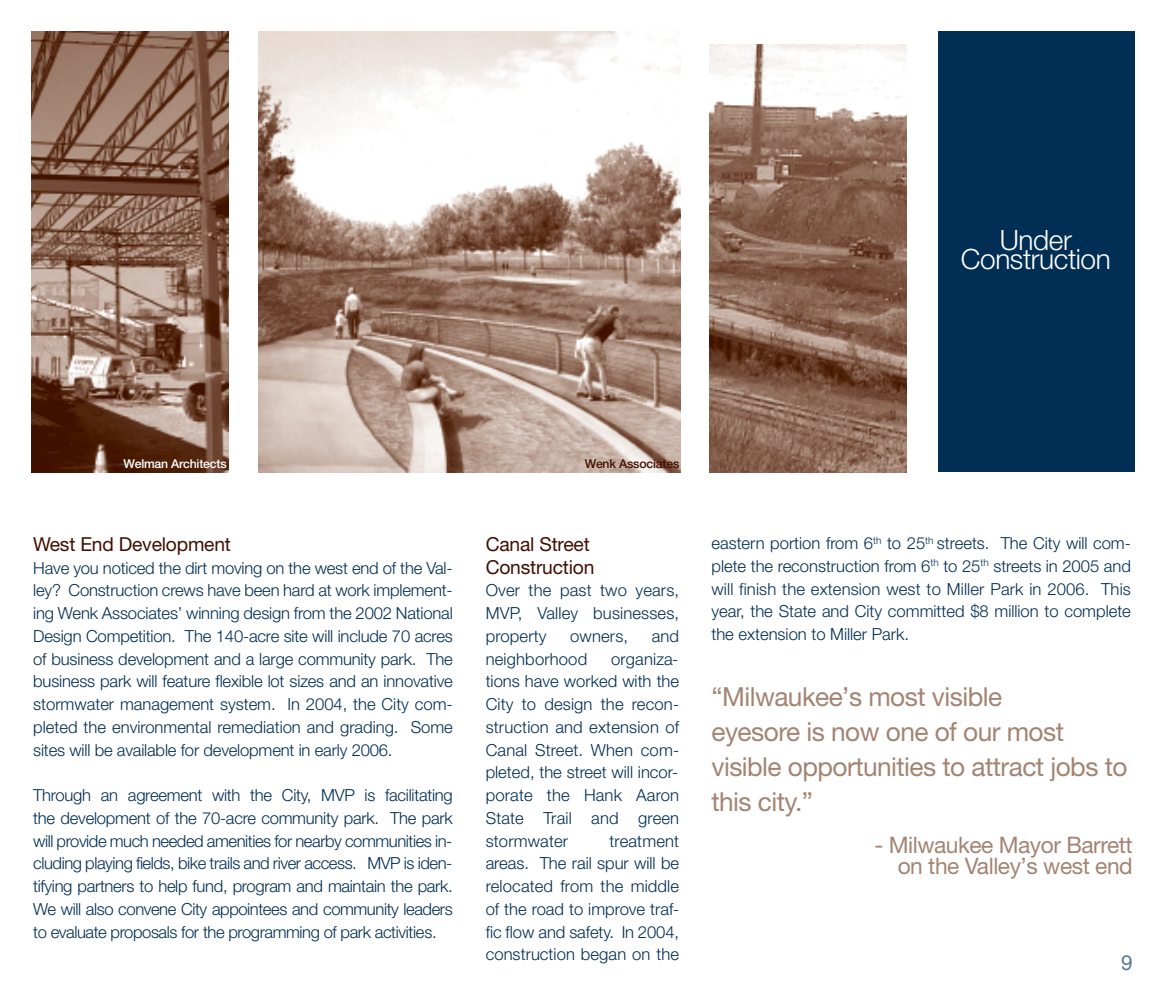
<style>
.page{position:relative;width:1166px;height:1008px;background:#fff}
.page>*{position:absolute;margin:0;border:0;box-sizing:border-box;transform-origin:0 0}
.t1{font:300 28px "Helvetica Neue";letter-spacing:-.015em;color:#fff}
.t2{font:26.25px/35px "Helvetica Neue";letter-spacing:-.02em;color:#a38473}
.t3{font:22.75px/21px "Helvetica Neue";letter-spacing:-.02em;color:#a38473;text-align:right}
.t4{font:21px "Helvetica";color:#617a99}
.t5{font:19.25px/22.8px "Helvetica Neue";letter-spacing:-.01em;color:#401000}
.t6{font:300 16.62px/22.8px "Helvetica Neue";color:#002e54;text-align:justify}
.t7{font:500 12.25px "Helvetica Neue";letter-spacing:-.015em;color:#fff}
.t8{font:500 12.25px "Helvetica Neue";letter-spacing:-.015em;color:#401000}
</style>
<div class="page">
<img style="left:32px;top:32px;width:196px;height:440px">
<img style="left:258px;top:32px;width:423px;height:440px">
<img style="left:710px;top:45px;width:197px;height:427px">
<div style="left:937px;top:32px;width:197px;height:440px;background:#002e54"></div>
<h1 class="t1" style="left:999px;top:230px;width:73px">Under</h1>
<h1 class="t1" style="left:961px;top:249px;width:151px">Construction</h1>
<p class="t7" style="left:123px;top:460px;width:105px">Welman Architects</p>
<p class="t8" style="left:585px;top:460px;width:96px">Wenk Associates</p>
<p class="t5" style="left:33px;top:535px;width:199px">West End Development</p>
<p class="t6" style="left:33px;top:558px;width:421px">Have you noticed the dirt moving on the west end of the Val&shy;ley? Construction crews have been hard at work implement&shy;ing Wenk Associates’ winning design from the 2002 National Design Competition. The 140-acre site will include 70 acres of business development and a large community park. The business park will feature flexible lot sizes and an innovative stormwater management system. In 2004, the City com&shy;pleted the environmental remediation and grading. Some sites will be available for development in early 2006.</p>
<p class="t6" style="left:33px;top:786px;width:421px">Through an agreement with the City, MVP is facilitating the development of the 70-acre community park. The park will provide much needed amenities for nearby communities in&shy;cluding playing fields, bike trails and river access. MVP is iden&shy;tifying partners to help fund, program and maintain the park.<br>We will also convene City appointees and community leaders to evaluate proposals for the programming of park activities.</p>
<p class="t5" style="left:486px;top:535px;width:110px">Canal Street<br>Construction</p>
<p class="t6" style="left:486px;top:581px;width:195px">Over the past two years, MVP, Valley businesses, property</p>
<p class="t6" style="left:570px;top:626px;width:59px">owners,</p>
<p class="t6" style="left:651px;top:626px;width:29px">and</p>
<p class="t6" style="left:486px;top:649px;width:103px">neighborhood</p>
<p class="t6" style="left:486px;top:649px;width:195px;text-indent:125px">organiza&shy;tions have worked with the City to design the recon&shy;struction and extension of Canal Street. When com&shy;pleted, the street will incor&shy;porate the Hank Aaron State Trail and green stormwater</p>
<p class="t6" style="left:486px;top:831px;width:195px;text-indent:124px">treatment areas. The rail spur will be relocated from the middle of the road to improve traf&shy;fic flow and safety. In 2004, construction began on the</p>
<p class="t6" style="left:711px;top:533px;width:421px">eastern portion from 6<sup>th</sup> to 25<sup>th</sup> streets. The City will com&shy;plete the reconstruction from 6<sup>th</sup> to 25<sup>th</sup> streets in 2005 and will finish the extension west to Miller Park in 2006. This year, the State and City committed $8 million to complete the extension to Miller Park.</p>
<h2 class="t2" style="left:711px;top:681px;width:417px">“Milwaukee’s most visible<br>eyesore is now one of our most visible opportunities to attract jobs to this city.”</h2>
<h3 class="t3" style="left:874px;top:836px;width:260px">- Milwaukee Mayor Barrett on the Valley’s west end</h3>
<p class="t4" style="left:1121px;top:954px;width:13px">9</p>
</div>
